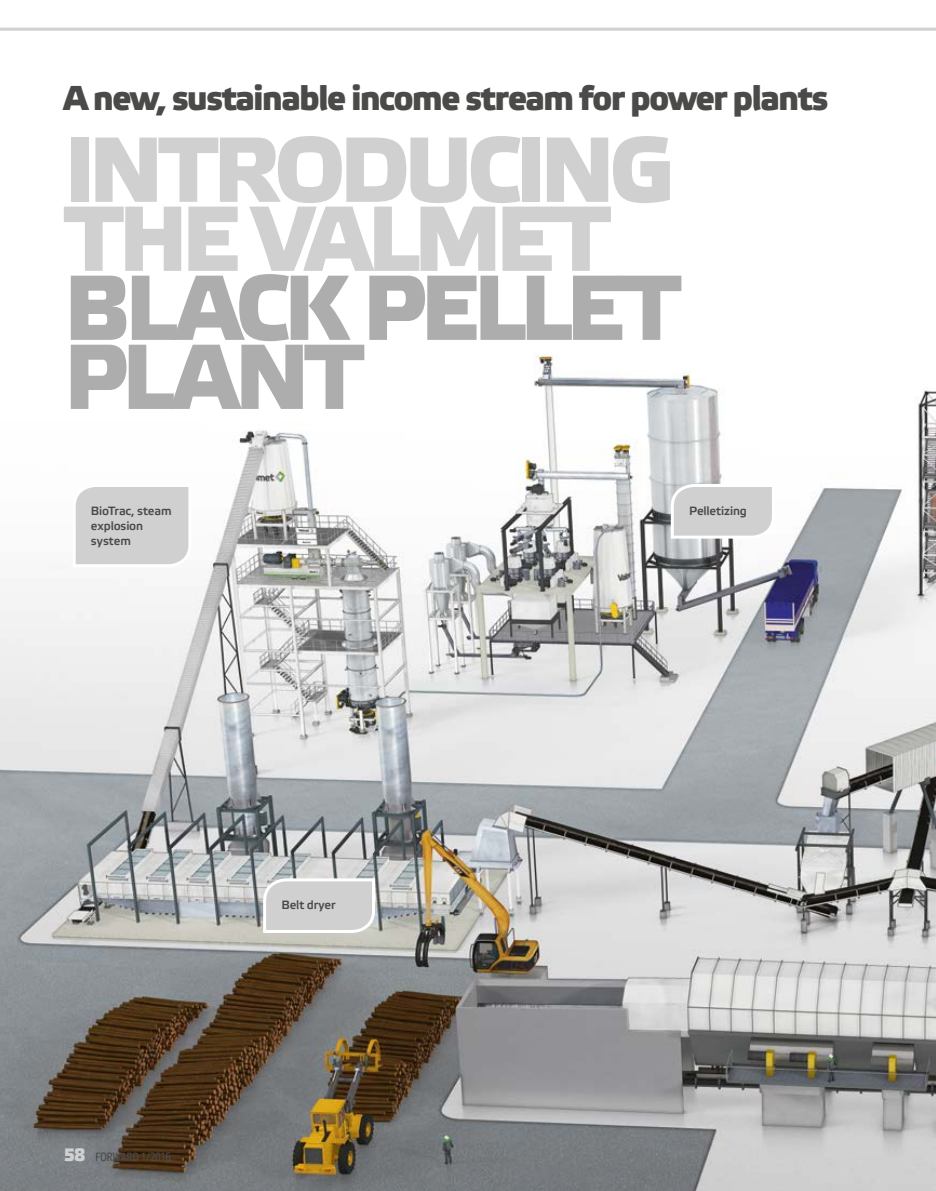
<style>
.page{position:relative;width:936px;height:1191px;background:#fff}
.page>*{position:absolute;margin:0;border:0;box-sizing:border-box;transform-origin:0 0}
.t1{font:500 92.1px/69px "Etelka";letter-spacing:-.07em;color:#d0d0d0}
.t2{font:500 92.1px/69px "Etelka";letter-spacing:-.055em;color:#adadad}
.t3{font:500 34.5px "Etelka";letter-spacing:-.05em;color:#4a4a49}
.t4{font:500 12px/15px "Etelka";letter-spacing:-.01em;color:#4a4a49}
.t5{font:12px "Etelka Narrow Text";letter-spacing:.01em;color:#4a4a49}
.s1{font-family:"Etelka";font-weight:500;font-size:18px;color:#d0d0d0}
</style>
<div class="page">
<img style="left:0;top:355px;width:935px;height:836px">
<svg style="left:71px;top:482px;width:122px;height:87px"></svg>
<svg style="left:669px;top:482px;width:107px;height:58px"></svg>
<svg style="left:261px;top:877px;width:115px;height:57px;background:#d5d5d5"></svg>
<hr style="left:0;top:28px;width:935px;height:3px;background:#d0d0d0">
<h2 class="t3" style="left:64px;top:76px;width:766px">A new, sustainable income stream for power plants</h2>
<h1 class="t1" style="left:64px;top:136px;width:613px">INTRODUCING<br>THE VALMET</h1>
<h1 class="t2" style="left:64px;top:274px;width:619px">BLACK PELLET<br>PLANT</h1>
<p class="t4" style="left:91px;top:503px;width:82px">BioTrac, steam explosion system</p>
<p class="t4" style="left:689px;top:503px;width:59px">Pelletizing</p>
<p class="t5" style="left:64px;top:1150px;width:108px"><span class="s1">58</span> FORWARD 1/2016</p>
<p class="t4" style="left:281px;top:897px;width:56px">Belt dryer</p>
</div>
